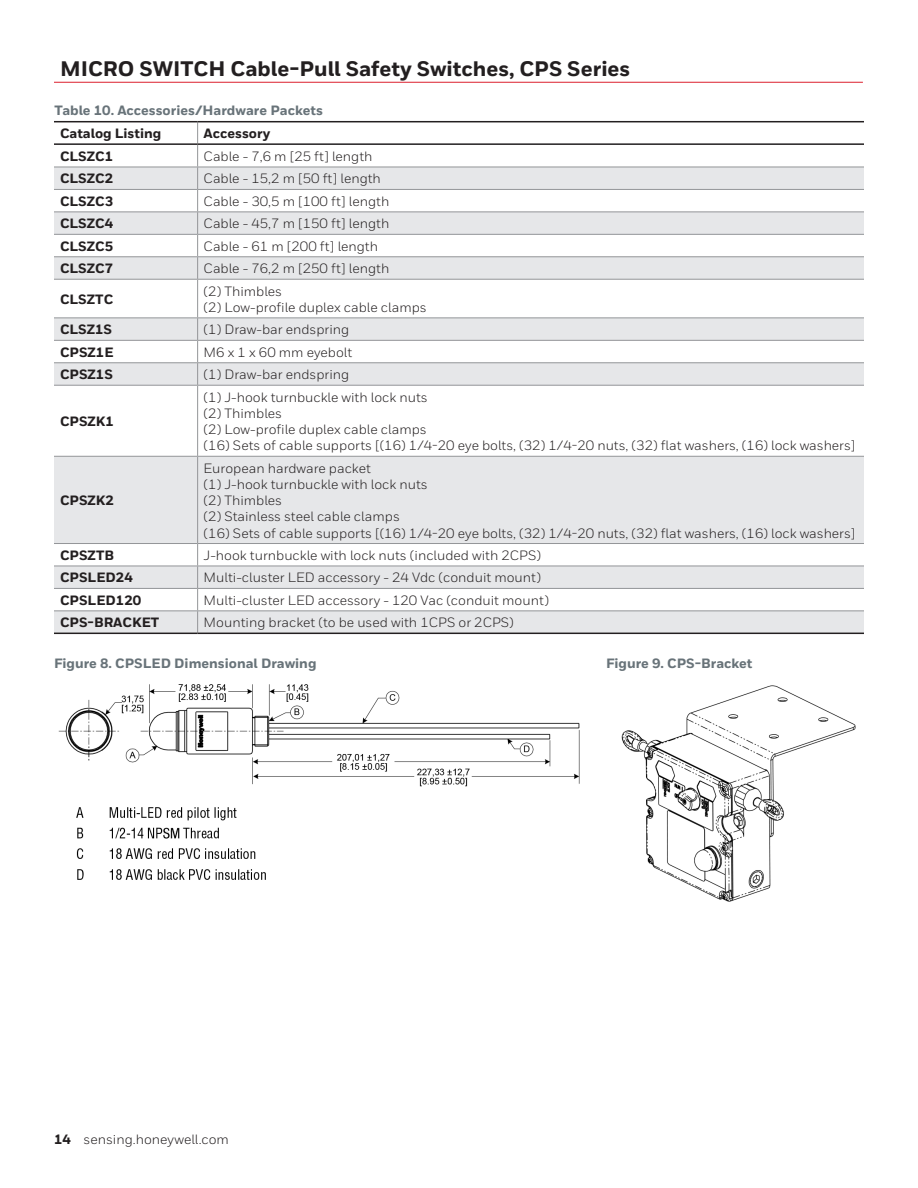
<style>
.page{position:relative;width:918px;height:1188px;background:#fff}
.page>*{position:absolute;margin:0;border:0;box-sizing:border-box;transform-origin:0 0}
.t1{font:800 21px "Honeywell Sans";color:#231f20}
.t2{font:13.5px/16.2px "Honeywell Sans";color:#231f20}
.t3{font:800 13.5px "Honeywell Sans";color:#231f20}
.t4{font:800 13.5px "Honeywell Sans";color:#687379}
.s1{font-weight:800}
</style>
<div class="page">
<hr style="left:54px;top:82px;width:809px;height:1px;background:#dc1f2e">
<svg style="left:54px;top:168px;width:810px;height:465px;fill:#e6e7e9"></svg>
<hr style="left:54px;top:167px;width:144px;height:1px;background:#939598">
<hr style="left:198px;top:167px;width:666px;height:1px;background:#939598">
<hr style="left:54px;top:189px;width:144px;height:1px;background:#939598">
<hr style="left:198px;top:189px;width:666px;height:1px;background:#939598">
<hr style="left:54px;top:212px;width:144px;height:1px;background:#939598">
<hr style="left:198px;top:212px;width:666px;height:1px;background:#939598">
<hr style="left:54px;top:234px;width:144px;height:1px;background:#939598">
<hr style="left:198px;top:234px;width:666px;height:1px;background:#939598">
<hr style="left:54px;top:256px;width:144px;height:1px;background:#939598">
<hr style="left:198px;top:256px;width:666px;height:1px;background:#939598">
<svg style="left:197px;top:122px;width:1px;height:157px"></svg>
<hr style="left:54px;top:279px;width:144px;height:1px;background:#939598">
<hr style="left:198px;top:279px;width:666px;height:1px;background:#939598">
<hr style="left:197px;top:280px;width:1px;height:38px;background:#939598">
<hr style="left:54px;top:318px;width:144px;height:1px;background:#939598">
<hr style="left:198px;top:318px;width:666px;height:1px;background:#939598">
<hr style="left:54px;top:340px;width:144px;height:1px;background:#939598">
<hr style="left:198px;top:340px;width:666px;height:1px;background:#939598">
<hr style="left:54px;top:362px;width:144px;height:1px;background:#939598">
<hr style="left:198px;top:362px;width:666px;height:1px;background:#939598">
<svg style="left:197px;top:318px;width:1px;height:67px"></svg>
<hr style="left:54px;top:385px;width:144px;height:1px;background:#939598">
<hr style="left:198px;top:385px;width:666px;height:1px;background:#939598">
<hr style="left:197px;top:386px;width:1px;height:70px;background:#939598">
<hr style="left:54px;top:456px;width:144px;height:1px;background:#939598">
<hr style="left:198px;top:456px;width:666px;height:1px;background:#939598">
<hr style="left:197px;top:457px;width:1px;height:86px;background:#939598">
<hr style="left:54px;top:543px;width:144px;height:1px;background:#939598">
<hr style="left:198px;top:543px;width:666px;height:1px;background:#939598">
<hr style="left:54px;top:566px;width:144px;height:1px;background:#939598">
<hr style="left:198px;top:566px;width:666px;height:1px;background:#939598">
<hr style="left:54px;top:588px;width:144px;height:1px;background:#939598">
<hr style="left:198px;top:588px;width:666px;height:1px;background:#939598">
<hr style="left:54px;top:610px;width:144px;height:1px;background:#939598">
<hr style="left:198px;top:610px;width:666px;height:1px;background:#939598">
<svg style="left:197px;top:544px;width:1px;height:89px"></svg>
<hr style="left:54px;top:121px;width:144px;height:1px;background:#231f20">
<hr style="left:198px;top:121px;width:666px;height:1px;background:#231f20">
<hr style="left:54px;top:143px;width:144px;height:2px;background:#231f20">
<hr style="left:198px;top:143px;width:666px;height:2px;background:#231f20">
<hr style="left:54px;top:633px;width:144px;height:1px;background:#231f20">
<hr style="left:198px;top:633px;width:666px;height:1px;background:#231f20">
<img style="left:58px;top:684px;width:522px;height:196px">
<img style="left:621px;top:685px;width:235px;height:217px">
<h1 class="t1" style="left:60px;top:60px;width:572px">MICRO SWITCH Cable-Pull Safety Switches, CPS Series</h1>
<p class="t4" style="left:55px;top:105px;width:270px">Table 10. Accessories/Hardware Packets</p>
<p class="t3" style="left:60px;top:128px;width:103px">Catalog Listing</p>
<p class="t3" style="left:204px;top:128px;width:68px">Accessory</p>
<p class="t3" style="left:60px;top:151px;width:55px">CLSZC1</p>
<p class="t2" style="left:204px;top:149px;width:170px">Cable - 7,6 m [25 ft] length</p>
<p class="t3" style="left:60px;top:173px;width:55px">CLSZC2</p>
<p class="t2" style="left:204px;top:172px;width:179px">Cable - 15,2 m [50 ft] length</p>
<p class="t3" style="left:60px;top:196px;width:55px">CLSZC3</p>
<p class="t2" style="left:204px;top:194px;width:187px">Cable - 30,5 m [100 ft] length</p>
<p class="t3" style="left:60px;top:218px;width:55px">CLSZC4</p>
<p class="t2" style="left:204px;top:217px;width:187px">Cable - 45,7 m [150 ft] length</p>
<p class="t3" style="left:60px;top:240px;width:55px">CLSZC5</p>
<p class="t2" style="left:204px;top:239px;width:176px">Cable - 61 m [200 ft] length</p>
<p class="t3" style="left:60px;top:263px;width:55px">CLSZC7</p>
<p class="t2" style="left:204px;top:262px;width:187px">Cable - 76,2 m [250 ft] length</p>
<p class="t3" style="left:60px;top:293px;width:55px">CLSZTC</p>
<p class="t2" style="left:204px;top:284px;width:225px">(2) Thimbles<br>(2) Low-profile duplex cable clamps</p>
<p class="t3" style="left:60px;top:324px;width:54px">CLSZ1S</p>
<p class="t2" style="left:204px;top:323px;width:147px">(1) Draw-bar endspring</p>
<p class="t3" style="left:60px;top:346px;width:55px">CPSZ1E</p>
<p class="t2" style="left:204px;top:345px;width:150px">M6 x 1 x 60 mm eyebolt</p>
<p class="t3" style="left:60px;top:369px;width:54px">CPSZ1S</p>
<p class="t2" style="left:204px;top:368px;width:147px">(1) Draw-bar endspring</p>
<p class="t3" style="left:60px;top:416px;width:56px">CPSZK1</p>
<p class="t2" style="left:204px;top:390px;width:653px">(1) J-hook turnbuckle with lock nuts<br>(2) Thimbles<br>(2) Low-profile duplex cable clamps<br>(16) Sets of cable supports [(16) 1/4-20 eye bolts, (32) 1/4-20 nuts, (32) flat washers, (16) lock washers]</p>
<p class="t3" style="left:60px;top:495px;width:56px">CPSZK2</p>
<p class="t2" style="left:204px;top:461px;width:653px">European hardware packet<br>(1) J-hook turnbuckle with lock nuts<br>(2) Thimbles<br>(2) Stainless steel cable clamps<br>(16) Sets of cable supports [(16) 1/4-20 eye bolts, (32) 1/4-20 nuts, (32) flat washers, (16) lock washers]</p>
<p class="t3" style="left:60px;top:550px;width:56px">CPSZTB</p>
<p class="t2" style="left:204px;top:548px;width:339px">J-hook turnbuckle with lock nuts (included with 2CPS)</p>
<p class="t3" style="left:60px;top:572px;width:74px">CPSLED24</p>
<p class="t2" style="left:204px;top:571px;width:339px">Multi-cluster LED accessory - 24 Vdc (conduit mount)</p>
<p class="t3" style="left:60px;top:595px;width:83px">CPSLED120</p>
<p class="t2" style="left:204px;top:593px;width:347px">Multi-cluster LED accessory - 120 Vac (conduit mount)</p>
<p class="t3" style="left:60px;top:617px;width:101px">CPS-BRACKET</p>
<p class="t2" style="left:204px;top:616px;width:312px">Mounting bracket (to be used with 1CPS or 2CPS)</p>
<p class="t4" style="left:54px;top:658px;width:264px">Figure 8. CPSLED Dimensional Drawing</p>
<p class="t4" style="left:606px;top:658px;width:148px">Figure 9. CPS-Bracket</p>
<p class="t2" style="left:54px;top:1133px;width:176px"><span class="s1">14</span> sensing.honeywell.com</p>
</div>
